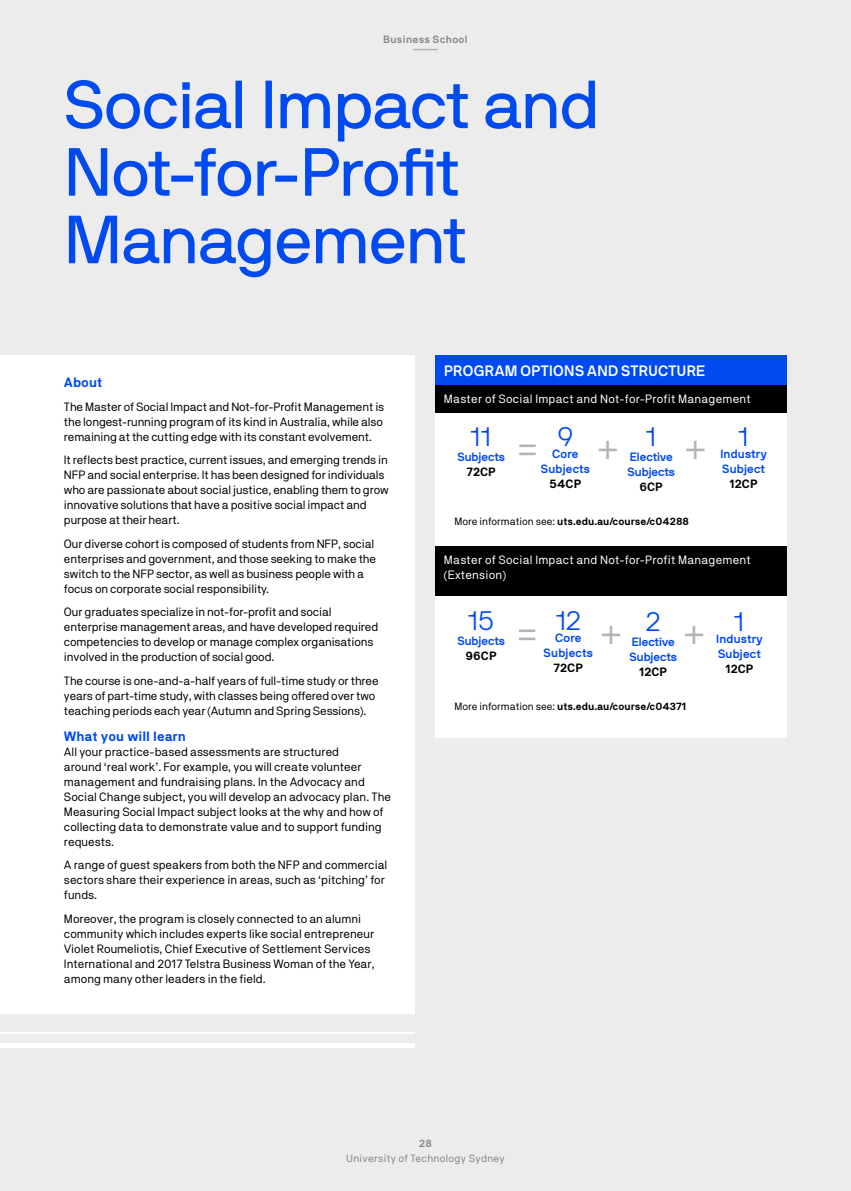
<style>
.page{position:relative;width:851px;height:1191px;background:#fff}
.page>*{position:absolute;margin:0;border:0;box-sizing:border-box;transform-origin:0 0}
.t1{font:67.5px/67.5px "NB International Pro";letter-spacing:-.015em;color:#004af0}
.t2{font:300 36px "NB International Pro";color:#b4b4b4}
.t3{font:300 27px "NB International Pro";color:#004af0}
.t4{font:700 15px "NB International Pro";letter-spacing:.03em;color:#fff}
.t5{font:700 13.5px "NB Akademie";color:#004af0}
.t6{font:12px/15px "NB Akademie";letter-spacing:-.01em;color:#000}
.t7{font:12px/15px "NB Akademie";letter-spacing:.02em;color:#fff}
.t8{font:700 12px/15px "NB International Pro";letter-spacing:.01em;color:#004af0}
.t9{font:700 12px "NB Akademie";color:#000}
.t10{font:700 10.5px "NB Akademie";color:#000}
.t11{font:10.5px "NB Akademie";letter-spacing:.03em;color:#858585}
.t12{font:600 10.5px "NB Akademie";letter-spacing:.03em;color:#858585}
.s1{font-weight:400}
</style>
<div class="page">
<div style="left:0;top:0;width:850px;height:1191px;background:#ececec"></div>
<div style="left:0;top:355px;width:415px;height:659px;background:#fff"></div>
<div style="left:0;top:1043px;width:415px;height:5px;background:#fff"></div>
<hr style="left:0;top:1032px;width:415px;height:1px;background:#fff">
<div style="left:435px;top:411px;width:352px;height:327px;background:#fff"></div>
<div style="left:435px;top:355px;width:352px;height:31px;background:#004af0"></div>
<div style="left:435px;top:384px;width:352px;height:28px;background:#000"></div>
<div style="left:435px;top:546px;width:352px;height:49px;background:#000"></div>
<svg style="left:413px;top:49px;width:25px;height:1px"></svg>
<p class="t12" style="left:383px;top:33px;width:86px">Business School</p>
<h1 class="t1" style="left:64px;top:70px;width:537px">Social Impact and<br>Not-for-Profit<br>Management</h1>
<p class="t5" style="left:64px;top:374px;width:40px">About</p>
<p class="t6" style="left:64px;top:399px;width:322px;text-align:justify">The Master of Social Impact and Not-for-Profit Management is the longest-running program of its kind in Australia, while also remaining at the cutting edge with its constant evolvement.</p>
<p class="t6" style="left:64px;top:452px;width:326px">It reflects best practice, current issues, and emerging trends in NFP and social enterprise. It has been designed for individuals who are passionate about social justice, enabling them to grow innovative solutions that have a positive social impact and purpose at their heart.</p>
<p class="t6" style="left:64px;top:536px;width:313px">Our diverse cohort is composed of students from NFP, social enterprises and government, and those seeking to make the switch to the NFP sector, as well as business people with a focus on corporate social responsibility.</p>
<p class="t6" style="left:64px;top:604px;width:316px">Our graduates specialize in not-for-profit and social enterprise management areas, and have developed required competencies to develop or manage complex organisations involved in the production of social good.</p>
<p class="t6" style="left:64px;top:673px;width:316px">The course is one-and-a-half years of full-time study or three years of part-time study, with classes being offered over two teaching periods each year (Autumn and Spring Sessions).</p>
<p class="t5" style="left:64px;top:728px;width:123px">What you will learn</p>
<p class="t6" style="left:64px;top:743px;width:328px">All your practice-based assessments are structured<br>around ‘real work’. For example, you will create volunteer management and fundraising plans. In the Advocacy and Social Change subject, you will develop an advocacy plan. The Measuring Social Impact subject looks at the why and how of collecting data to demonstrate value and to support funding requests.</p>
<p class="t6" style="left:64px;top:857px;width:325px">A range of guest speakers from both the NFP and commercial sectors share their experience in areas, such as ‘pitching’ for funds.</p>
<p class="t6" style="left:64px;top:910px;width:312px">Moreover, the program is closely connected to an alumni community which includes experts like social entrepreneur Violet Roumeliotis, Chief Executive of Settlement Services International and 2017 Telstra Business Woman of the Year, among many other leaders in the field.</p>
<p class="t4" style="left:444px;top:362px;width:263px">PROGRAM OPTIONS AND STRUCTURE</p>
<p class="t7" style="left:444px;top:391px;width:308px">Master of Social Impact and Not-for-Profit Management</p>
<h3 class="t3" style="left:470px;top:421px;width:22px">11</h3>
<p class="t8" style="left:457px;top:449px;width:49px">Subjects</p>
<p class="t9" style="left:466px;top:465px;width:31px">72CP</p>
<h3 class="t3" style="left:557px;top:421px;width:17px">9</h3>
<p class="t8" style="left:540px;top:446px;width:51px;text-align:center">Core<br>Subjects</p>
<p class="t9" style="left:549px;top:477px;width:33px">54CP</p>
<h2 class="t2" style="left:517px;top:426px;width:22px">=</h2>
<h3 class="t3" style="left:646px;top:421px;width:12px">1</h3>
<p class="t8" style="left:627px;top:449px;width:49px">Elective<br>Subjects</p>
<p class="t9" style="left:639px;top:480px;width:25px">6CP</p>
<h2 class="t2" style="left:596px;top:426px;width:24px">+</h2>
<h2 class="t2" style="left:684px;top:426px;width:24px">+</h2>
<p class="t10" style="left:454px;top:515px;width:236px"><span class="s1">More information see:</span> uts.edu.au/course/c04288</p>
<h3 class="t3" style="left:738px;top:421px;width:12px">1</h3>
<p class="t8" style="left:720px;top:446px;width:48px">Industry<br>Subject</p>
<p class="t9" style="left:729px;top:477px;width:30px">12CP</p>
<p class="t7" style="left:444px;top:552px;width:308px">Master of Social Impact and Not-for-Profit Management (Extension)</p>
<h3 class="t3" style="left:468px;top:605px;width:27px">15</h3>
<p class="t8" style="left:457px;top:633px;width:49px">Subjects</p>
<p class="t9" style="left:465px;top:649px;width:32px">96CP</p>
<h2 class="t2" style="left:517px;top:610px;width:22px">=</h2>
<h3 class="t3" style="left:556px;top:605px;width:26px">12</h3>
<p class="t8" style="left:543px;top:630px;width:51px;text-align:center">Core<br>Subjects</p>
<p class="t9" style="left:553px;top:661px;width:31px">72CP</p>
<h2 class="t2" style="left:600px;top:610px;width:24px">+</h2>
<h3 class="t3" style="left:646px;top:606px;width:16px">2</h3>
<p class="t8" style="left:629px;top:634px;width:49px">Elective<br>Subjects</p>
<p class="t9" style="left:639px;top:664px;width:30px">12CP</p>
<h2 class="t2" style="left:683px;top:611px;width:24px">+</h2>
<p class="t10" style="left:454px;top:700px;width:233px"><span class="s1">More information see:</span> uts.edu.au/course/c04371</p>
<h3 class="t3" style="left:734px;top:606px;width:12px">1</h3>
<p class="t8" style="left:716px;top:631px;width:48px">Industry<br>Subject</p>
<p class="t9" style="left:725px;top:661px;width:30px">12CP</p>
<p class="t12" style="left:419px;top:1136px;width:14px">28</p>
<p class="t11" style="left:346px;top:1152px;width:160px">University of Technology Sydney</p>
</div>
